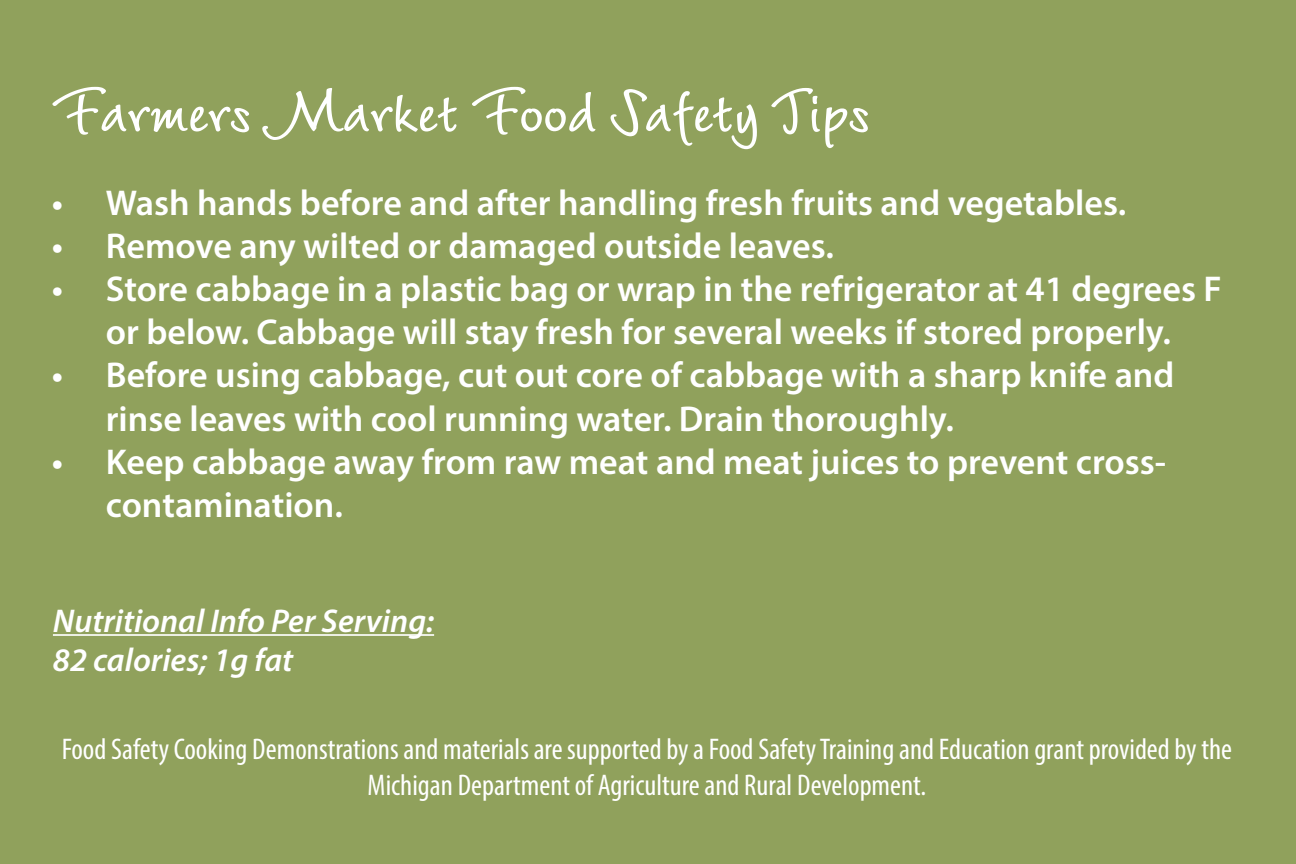
<style>
.page{position:relative;width:1296px;height:864px;background:#90a15c}
.page>*{position:absolute;margin:0;border:0;box-sizing:border-box;transform-origin:0 0}
.t1{font:700 72px "LT Wiesbaden Swing";color:#fff}
.t2{font:600 36px/43.2px "Myriad Pro";color:#fff}
.t3{font:italic 600 33px "Myriad Pro";color:#fff}
.t4{font:condensed 30px/36px "Myriad Pro";color:#fff;text-align:center}
</style>
<div class="page">
<hr style="left:53px;top:634px;width:381px;height:2px;background:#fff">
<p class="t1" style="left:52px;top:63px;width:820px">Farmers Market Food Safety Tips</p>
<p class="t2" style="left:52px;top:180px;width:1076px">• Wash hands before and after handling fresh fruits and vegetables.</p>
<p class="t2" style="left:52px;top:223px;width:784px">• Remove any wilted or damaged outside leaves.</p>
<p class="t2" style="left:52px;top:266px;width:1172px;text-align:center">• Store cabbage in a plastic bag or wrap in the refrigerator at 41 degrees F or below. Cabbage will stay fresh for several weeks if stored properly.</p>
<p class="t2" style="left:106px;top:353px;width:1070px;text-indent:-54px">• Before using cabbage, cut out core of cabbage with a sharp knife and rinse leaves with cool running water. Drain thoroughly.</p>
<p class="t2" style="left:106px;top:439px;width:1062px;text-indent:-54px">• Keep cabbage away from raw meat and meat juices to prevent cross&shy;contamination.</p>
<p class="t3" style="left:53px;top:600px;width:383px">Nutritional Info Per Serving:</p>
<p class="t3" style="left:53px;top:639px;width:242px">82 calories; 1g fat</p>
<p class="t4" style="left:62px;top:731px;width:1172px">Food Safety Cooking Demonstrations and materials are supported by a Food Safety Training and Education grant provided by the<br>Michigan Department of Agriculture and Rural Development.</p>
</div>
